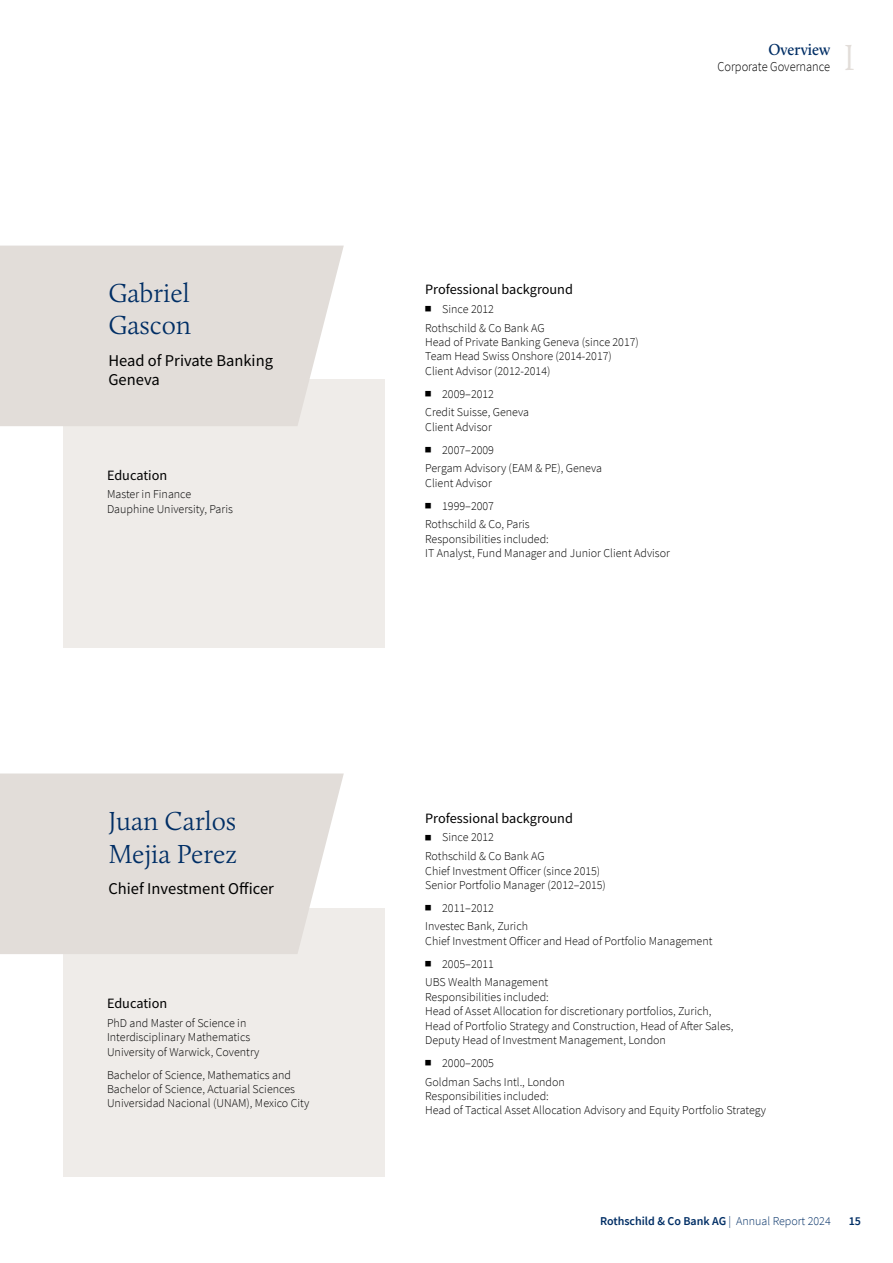
<style>
.page{position:relative;width:893px;height:1263px;background:#fff}
.page>*{position:absolute;margin:0;border:0;box-sizing:border-box;transform-origin:0 0}
.t1{font:300 37.5px "Calluna";color:#e2ddd9;scale:.92 1}
.t2{font:300 27px/32.4px "Calluna";color:#002e65}
.t3{font:16.5px/19.8px "Source Sans Pro";color:#000}
.t4{font:600 16.5px "Calluna";color:#002e65;scale:.92 1}
.t5{font:14.25px "Source Sans Pro";color:#000}
.t6{font:300 13.5px "Source Sans Pro";color:#000;scale:.92 1}
.t7{font:300 12px/14.4px "Source Sans Pro";color:#000}
.t8{font:600 12px "Source Sans Pro";color:#002e65}
.s1{font-size:6.75px}
.s2{font-weight:300}
</style>
<div class="page">
<div style="left:63px;top:379px;width:321px;height:269px;background:#efece9"></div>
<div style="left:0;top:246px;width:344px;height:180px;background:#e2ddd9"></div>
<div style="left:63px;top:908px;width:321px;height:268px;background:#efece9"></div>
<svg style="left:0;top:773px;width:344px;height:181px;fill:#e2ddd9"></svg>
<h2 class="t2" style="left:108px;top:276px;width:84px">Gabriel<br>Gascon</h2>
<h3 class="t3" style="left:108px;top:350px;width:166px">Head of Private Banking<br>Geneva</h3>
<p class="t5" style="left:107px;top:466px;width:62px">Education</p>
<p class="t7" style="left:107px;top:487px;width:127px">Master in Finance<br>Dauphine University, Paris</p>
<h2 class="t2" style="left:108px;top:805px;width:130px">Juan Carlos<br>Mejia Perez</h2>
<h3 class="t3" style="left:108px;top:879px;width:167px">Chief Investment Officer</h3>
<p class="t5" style="left:107px;top:994px;width:62px">Education</p>
<p class="t7" style="left:107px;top:1016px;width:154px">PhD and Master of Science in<br>Interdisciplinary Mathematics<br>University of Warwick, Coventry</p>
<p class="t7" style="left:107px;top:1067px;width:204px">Bachelor of Science, Mathematics and<br>Bachelor of Science, Actuarial Sciences<br>Universidad Nacional (UNAM), Mexico City</p>
<h3 class="t4" style="left:768px;top:39px;width:69px">Overview</h3>
<p class="t6" style="left:717px;top:58px;width:124px">Corporate Governance</p>
<h1 class="t1" style="left:844px;top:35px;width:13px">I</h1>
<p class="t5" style="left:425px;top:280px;width:149px">Professional background</p>
<p class="t7" style="left:425px;top:300px;width:121px;line-height:18.6px"><span class="s1">■</span> Since 2012<br>Rothschild &amp; Co Bank AG</p>
<p class="t7" style="left:425px;top:335px;width:215px">Head of Private Banking Geneva (since 2017)<br>Team Head Swiss Onshore (2014-2017)<br>Client Advisor (2012-2014)</p>
<p class="t7" style="left:425px;top:384px;width:105px;line-height:18.6px"><span class="s1">■</span> 2009–2012<br>Credit Suisse, Geneva</p>
<p class="t7" style="left:425px;top:420px;width:68px">Client Advisor</p>
<p class="t7" style="left:425px;top:440px;width:178px;line-height:18.6px"><span class="s1">■</span> 2007–2009<br>Pergam Advisory (EAM &amp; PE), Geneva</p>
<p class="t7" style="left:425px;top:475px;width:68px">Client Advisor</p>
<p class="t7" style="left:425px;top:496px;width:106px;line-height:18.6px"><span class="s1">■</span> 1999–2007<br>Rothschild &amp; Co, Paris</p>
<p class="t7" style="left:425px;top:531px;width:246px">Responsibilities included:<br>IT Analyst, Fund Manager and Junior Client Advisor</p>
<p class="t5" style="left:425px;top:809px;width:149px">Professional background</p>
<p class="t7" style="left:425px;top:828px;width:121px;line-height:18.6px"><span class="s1">■</span> Since 2012<br>Rothschild &amp; Co Bank AG</p>
<p class="t7" style="left:425px;top:863px;width:182px">Chief Investment Officer (since 2015)<br>Senior Portfolio Manager (2012–2015)</p>
<p class="t7" style="left:425px;top:898px;width:104px;line-height:18.6px"><span class="s1">■</span> 2011–2012<br>Investec Bank, Zurich</p>
<p class="t7" style="left:425px;top:934px;width:289px">Chief Investment Officer and Head of Portfolio Management</p>
<p class="t7" style="left:425px;top:954px;width:124px;line-height:18.6px"><span class="s1">■</span> 2005–2011<br>UBS Wealth Management</p>
<p class="t7" style="left:425px;top:990px;width:310px">Responsibilities included:<br>Head of Asset Allocation for discretionary portfolios, Zurich, Head of Portfolio Strategy and Construction, Head of After Sales, Deputy Head of Investment Management, London</p>
<p class="t7" style="left:425px;top:1054px;width:141px;line-height:18.6px"><span class="s1">■</span> 2000–2005<br>Goldman Sachs Intl., London</p>
<p class="t7" style="left:425px;top:1089px;width:342px">Responsibilities included:<br>Head of Tactical Asset Allocation Advisory and Equity Portfolio Strategy</p>
<p class="t8" style="left:600px;top:1213px;width:232px">Rothschild &amp; Co Bank AG <span class="s2">| Annual Report 2024</span></p>
<p class="t8" style="left:849px;top:1213px;width:14px">15</p>
</div>
